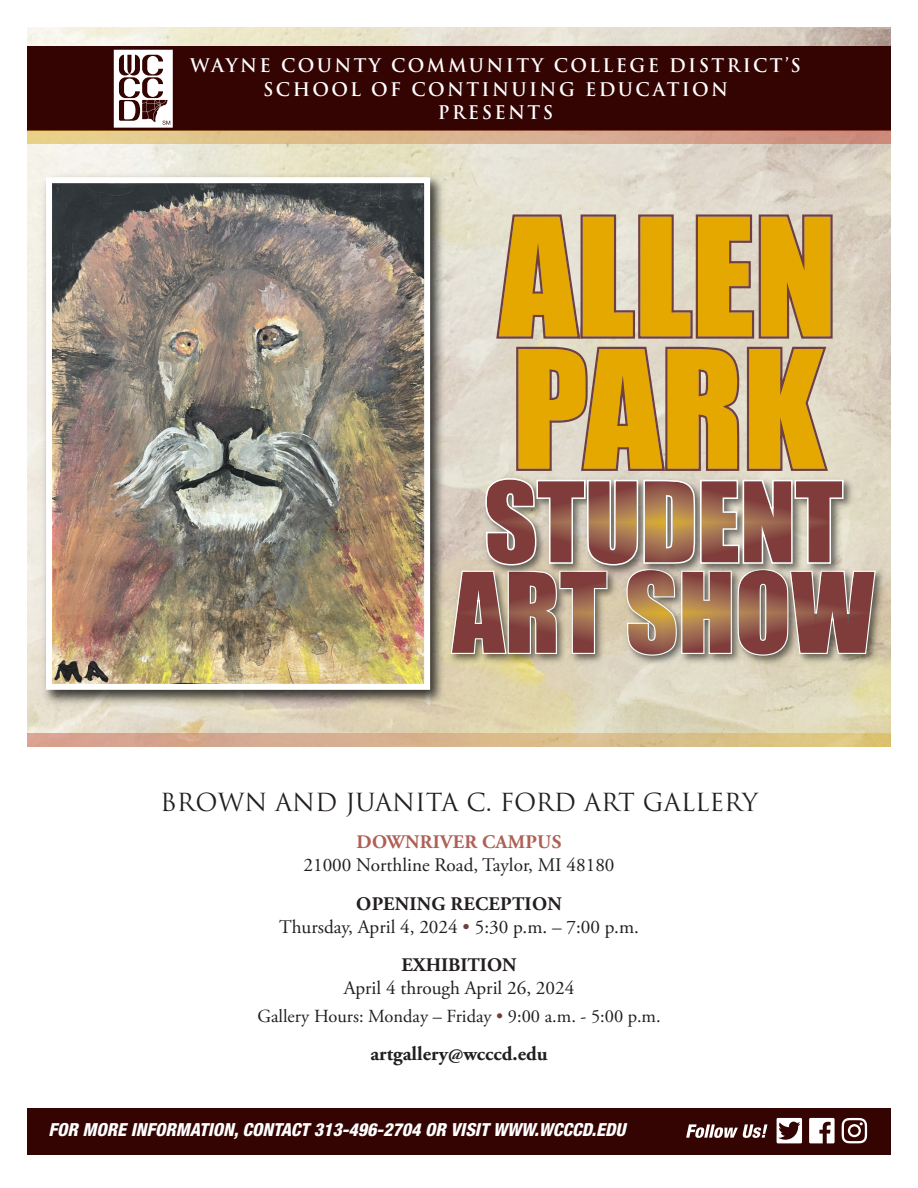
<style>
.page{position:relative;width:918px;height:1188px;background:#fff}
.page>*{position:absolute;margin:0;border:0;box-sizing:border-box;transform-origin:0 0}
.t1{font:24.3px "Trajan";color:#231f20}
.t2{font:700 19.95px "Adobe Garamond Pro";color:#231f20}
.t3{font:19.2px/23.1px "Adobe Garamond Pro";color:#231f20;text-align:center}
.t4{font:700 19.2px "Adobe Garamond Pro";letter-spacing:.015em;color:#af6055}
.t5{font:700 19.2px "Adobe Garamond Pro";color:#231f20}
.t6{font:18.45px "Adobe Garamond Pro";color:#231f20}
.t7{font:700 18.3px/23.2px "Trajan";letter-spacing:.135em;color:#fff;text-align:center}
.t8{font:italic 800 condensed 18px "Helvetica Neue";color:#fff}
.s1{font-weight:700}
.s2{color:#704040}
</style>
<div class="page">
<img style="left:27px;top:27px;width:864px;height:706px">
<div style="left:27px;top:1108px;width:864px;height:46px;background:#330401"></div>
<div style="left:27px;top:46px;width:864px;height:84px;background:#330401"></div>
<svg style="left:114px;top:50px;width:59px;height:78px"></svg>
<img style="left:39px;top:171px;width:410px;height:538px">
<img style="left:53px;top:184px;width:370px;height:499px">
<div style="left:46px;top:177px;width:384px;height:513px;border:6px solid #fff"></div>
<svg style="left:809px;top:1118px;width:26px;height:25px"></svg>
<svg style="left:777px;top:1118px;width:25px;height:25px"></svg>
<svg style="left:842px;top:1118px;width:25px;height:25px"></svg>
<svg style="left:686px;top:1124px;width:81px;height:14px"></svg>
<img style="left:445px;top:563px;width:445px;height:107px">
<img style="left:480px;top:472px;width:378px;height:6px">
<svg style="left:451px;top:478px;width:425px;height:178px"></svg>
<svg style="left:516px;top:347px;width:312px;height:124px"></svg>
<svg style="left:496px;top:214px;width:337px;height:125px"></svg>
<svg style="left:27px;top:733px;width:864px;height:14px"></svg>
<svg style="left:27px;top:130px;width:864px;height:14px"></svg>
<p class="t7" style="left:190px;top:54px;width:612px">WAYNE COUNTY COMMUNITY COLLEGE DISTRICT’S<br>SCHOOL OF CONTINUING EDUCATION<br>PRESENTS</p>
<p class="t1" style="left:160px;top:789px;width:599px">BROWN AND JUANITA C. FORD ART GALLERY</p>
<p class="t4" style="left:357px;top:834px;width:206px">DOWNRIVER CAMPUS</p>
<p class="t3" style="left:304px;top:855px;width:313px">21000 Northline Road, Taylor, MI 48180</p>
<p class="t3" style="left:279px;top:894px;width:361px"><span class="s1">OPENING RECEPTION<br></span>Thursday, April 4, 2024 <span class="s2">•</span> 5:30 p.m. – 7:00 p.m.</p>
<p class="t5" style="left:402px;top:957px;width:117px">EXHIBITION</p>
<p class="t3" style="left:344px;top:978px;width:232px">April 4 through April 26, 2024</p>
<p class="t6" style="left:257px;top:1009px;width:405px">Gallery Hours: Monday – Friday <span class="s2">•</span> 9:00 a.m. - 5:00 p.m.</p>
<p class="t2" style="left:370px;top:1045px;width:179px">artgallery@wcccd.edu</p>
<p class="t8" style="left:48px;top:1124px;width:582px">FOR MORE INFORMATION,CONTACT 313-496-2704 OR VISIT WWW.WCCCD.EDU</p>
</div>
